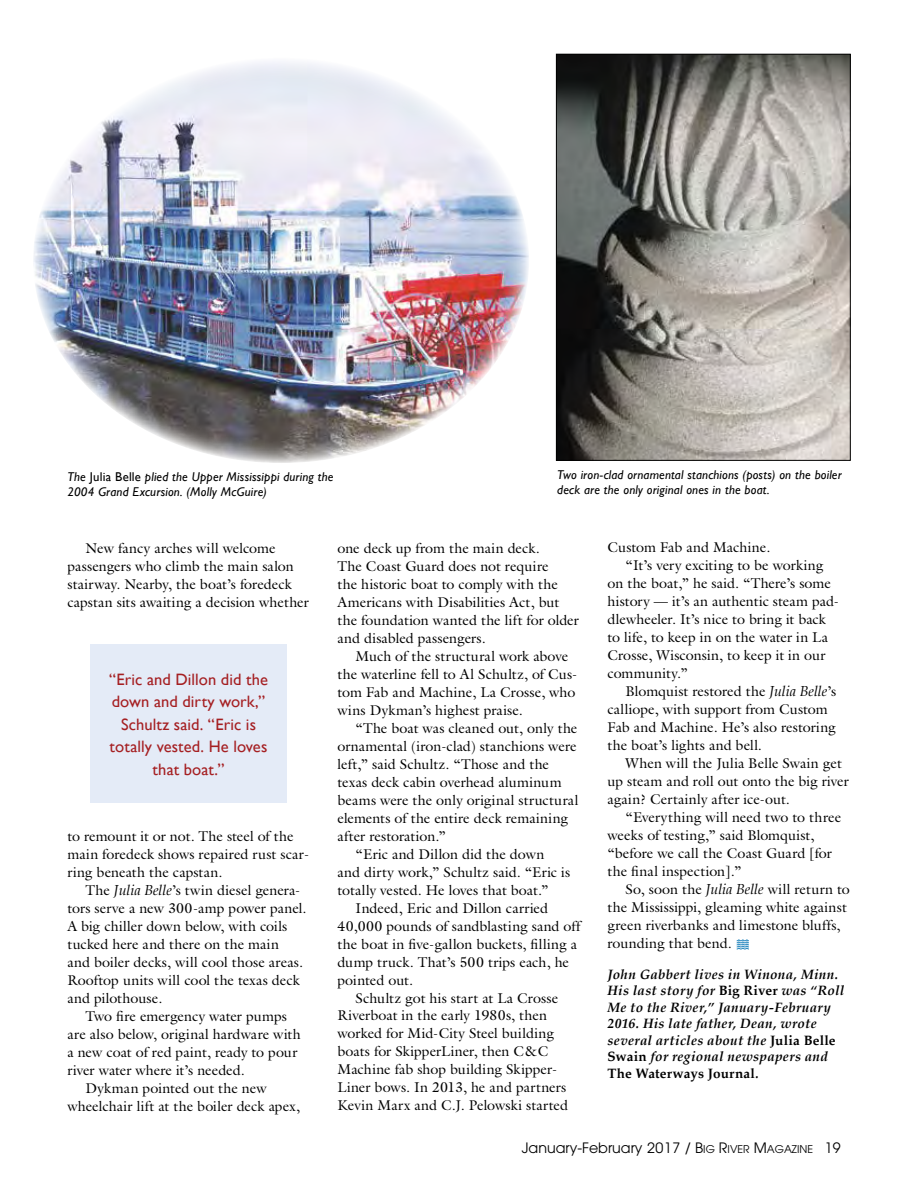
<style>
.page{position:relative;width:918px;height:1188px;background:#fff}
.page>*{position:absolute;margin:0;border:0;box-sizing:border-box;transform-origin:0 0}
.t1{font:16.5px/22.5px "Gill Sans";letter-spacing:.005em;color:#a51f22;text-align:center}
.t2{font:14.25px/18px "Galliard";letter-spacing:.005em;color:#000}
.t3{font:14.25px "Avant Garde";color:#000}
.t4{font:italic 700 13.5px/16.5px "Palatino";letter-spacing:.025em;color:#000}
.t5{font:italic 12.75px/15px "Gill Sans";letter-spacing:.015em;color:#000}
.s1{font-style:normal}
.s2{font-family:"Palatino";font-style:italic}
.s3{font-family:"Vacation";color:#0073b4}
.s4{font-style:inherit}
.s5{font-size:10.65px}
</style>
<div class="page">
<div style="left:90px;top:645px;width:197px;height:158px;background:#e4ebf7"></div>
<img style="left:33px;top:62px;width:496px;height:401px">
<img style="left:558px;top:56px;width:290px;height:403px">
<div style="left:556px;top:54px;width:294px;height:407px;border:1px solid #000"></div>
<p class="t5" style="left:68px;top:469px;width:268px">The <span class="s1">Julia Belle</span> plied the Upper Mississippi during the<br>2004 Grand Excursion. (Molly McGuire)</p>
<p class="t5" style="left:557px;top:467px;width:286px">Two iron-clad ornamental stanchions (posts) on the boiler deck are the only original ones in the boat.</p>
<p class="t2" style="left:67px;top:539px;width:243px;text-indent:18px">New fancy arches will welcome passengers who climb the main salon stairway. Nearby, the boat’s foredeck capstan sits awaiting a decision whether</p>
<p class="t1" style="left:109px;top:668px;width:160px">“Eric and Dillon did the down and dirty work,”<br>Schultz said. “Eric is totally vested. He loves that boat.”</p>
<p class="t2" style="left:67px;top:827px;width:243px">to remount it or not. The steel of the main foredeck shows repaired rust scar&shy;ring beneath the capstan.</p>
<p class="t2" style="left:68px;top:881px;width:240px;text-indent:18px">The <span class="s2">Julia Belle</span>’s twin diesel genera&shy;tors serve a new 300-amp power panel.<br>A big chiller down below, with coils tucked here and there on the main<br>and boiler decks, will cool those areas.<br>Rooftop units will cool the texas deck and pilothouse.</p>
<p class="t2" style="left:86px;top:1007px;width:203px">Two fire emergency water pumps</p>
<p class="t2" style="left:68px;top:1025px;width:235px">are also below, original hardware with</p>
<p class="t2" style="left:68px;top:1043px;width:231px">a new coat of red paint, ready to pour</p>
<p class="t2" style="left:68px;top:1061px;width:179px">river water where it’s needed.</p>
<p class="t2" style="left:86px;top:1079px;width:183px">Dykman pointed out the new</p>
<p class="t2" style="left:68px;top:1097px;width:234px">wheelchair lift at the boiler deck apex,</p>
<p class="t2" style="left:338px;top:539px;width:243px">one deck up from the main deck.<br>The Coast Guard does not require<br>the historic boat to comply with the Americans with Disabilities Act, but the foundation wanted the lift for older and disabled passengers.</p>
<p class="t2" style="left:338px;top:647px;width:241px;text-indent:18px">Much of the structural work above the waterline fell to Al Schultz, of Cus&shy;tom Fab and Machine, La Crosse, who wins Dykman’s highest praise.</p>
<p class="t2" style="left:356px;top:718px;width:224px">“The boat was cleaned out, only the</p>
<p class="t2" style="left:338px;top:736px;width:241px">ornamental (iron-clad) stanchions were</p>
<p class="t2" style="left:338px;top:754px;width:213px">left,” said Schultz. “Those and the</p>
<p class="t2" style="left:338px;top:772px;width:226px">texas deck cabin overhead aluminum</p>
<p class="t2" style="left:338px;top:790px;width:242px">beams were the only original structural</p>
<p class="t2" style="left:338px;top:808px;width:232px">elements of the entire deck remaining</p>
<p class="t2" style="left:338px;top:826px;width:110px">after restoration.”</p>
<p class="t2" style="left:356px;top:844px;width:190px">“Eric and Dillon did the down</p>
<p class="t2" style="left:338px;top:862px;width:234px">and dirty work,” Schultz said. “Eric is</p>
<p class="t2" style="left:338px;top:880px;width:213px">totally vested. He loves that boat.”</p>
<p class="t2" style="left:356px;top:898px;width:194px">Indeed, Eric and Dillon carried</p>
<p class="t2" style="left:338px;top:916px;width:245px">40,000 pounds of sandblasting sand off</p>
<p class="t2" style="left:338px;top:934px;width:241px">the boat in five-gallon buckets, filling a</p>
<p class="t2" style="left:338px;top:952px;width:233px">dump truck. That’s 500 trips each, he</p>
<p class="t2" style="left:338px;top:970px;width:77px">pointed out.</p>
<p class="t2" style="left:356px;top:988px;width:204px">Schultz got his start at La Crosse</p>
<p class="t2" style="left:338px;top:1006px;width:211px">Riverboat in the early 1980s, then</p>
<p class="t2" style="left:338px;top:1024px;width:218px">worked for Mid-City Steel building</p>
<p class="t2" style="left:338px;top:1042px;width:212px">boats for SkipperLiner, then C&amp;C</p>
<p class="t2" style="left:338px;top:1060px;width:221px">Machine fab shop building Skipper-</p>
<p class="t2" style="left:338px;top:1078px;width:230px">Liner bows. In 2013, he and partners</p>
<p class="t2" style="left:338px;top:1096px;width:232px">Kevin Marx and C.J. Pelowski started</p>
<p class="t2" style="left:607px;top:538px;width:164px">Custom Fab and Machine.</p>
<p class="t2" style="left:626px;top:556px;width:199px">“It’s very exciting to be working</p>
<p class="t2" style="left:607px;top:574px;width:225px">on the boat,” he said. “There’s some</p>
<p class="t2" style="left:607px;top:592px;width:233px">history — it’s an authentic steam pad-</p>
<p class="t2" style="left:607px;top:610px;width:220px">dlewheeler. It’s nice to bring it back</p>
<p class="t2" style="left:607px;top:628px;width:222px">to life, to keep in on the water in La</p>
<p class="t2" style="left:607px;top:646px;width:220px">Crosse, Wisconsin, to keep it in our</p>
<p class="t2" style="left:607px;top:664px;width:82px">community.”</p>
<p class="t2" style="left:626px;top:682px;width:212px">Blomquist restored the <span class="s2">Julia Belle</span>’s</p>
<p class="t2" style="left:607px;top:700px;width:222px">calliope, with support from Custom</p>
<p class="t2" style="left:607px;top:718px;width:230px">Fab and Machine. He’s also restoring</p>
<p class="t2" style="left:607px;top:736px;width:156px">the boat’s lights and bell.</p>
<p class="t2" style="left:626px;top:754px;width:218px">When will the Julia Belle Swain get</p>
<p class="t2" style="left:607px;top:772px;width:243px">up steam and roll out onto the big river</p>
<p class="t2" style="left:607px;top:790px;width:184px">again? Certainly after ice-out.</p>
<p class="t2" style="left:626px;top:808px;width:217px">“Everything will need two to three</p>
<p class="t2" style="left:607px;top:826px;width:209px">weeks of testing,” said Blomquist,</p>
<p class="t2" style="left:607px;top:844px;width:226px">“before we call the Coast Guard [for</p>
<p class="t2" style="left:607px;top:862px;width:136px">the final inspection].”</p>
<p class="t2" style="left:626px;top:880px;width:226px">So, soon the <span class="s2">Julia Belle</span> will return to</p>
<p class="t2" style="left:607px;top:898px;width:241px">the Mississippi, gleaming white against</p>
<p class="t2" style="left:607px;top:916px;width:235px">green riverbanks and limestone bluffs,</p>
<p class="t2" style="left:607px;top:934px;width:144px">rounding that bend. <span class="s3">F</span></p>
<p class="t4" style="left:607px;top:966px;width:238px">John Gabbert lives in Winona, Minn.<br>His last story for <span class="s1">Big River</span> was “Roll Me to the River,” January-February 2016. His late father, Dean, wrote several articles about the <span class="s1">Julia Belle Swain</span> for regional newspapers and <span class="s1">The Waterways Journal</span>.</p>
<p class="t3" style="left:522px;top:1140px;width:320px">January-February <span class="s4">2017</span> / <span class="s4">B</span><span class="s5">IG</span> <span class="s4">R</span><span class="s5">IVER</span> <span class="s4">M</span><span class="s5">AGAZINE</span> 19</p>
</div>
